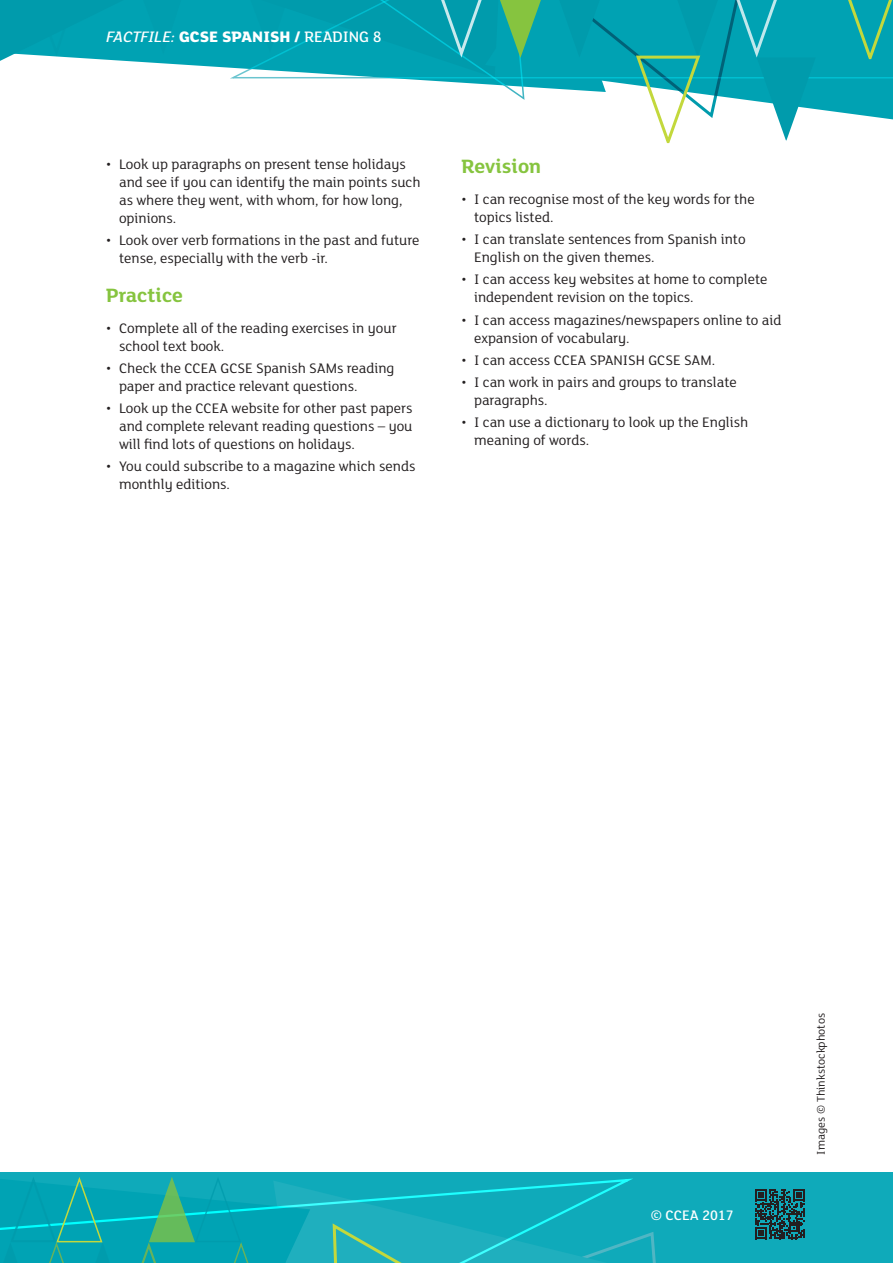
<style>
.page{position:relative;width:893px;height:1263px;background:#fff}
.page>*{position:absolute;margin:0;border:0;box-sizing:border-box;transform-origin:0 0}
.t1{font:700 21px "FS Lola";color:#86c43f}
.t2{font:800 16.5px "FS Lola";color:#fff}
.t3{font:15px/18px "FS Lola";color:#231f20}
.t4{font:500 15px "FS Lola";color:#fff}
.t5{font:12px "FS Lola";color:#231f20}
.s1{font-weight:500;font-style:italic}
.s2{font-weight:500}
</style>
<div class="page">
<div style="left:0;top:1172px;width:893px;height:91px;background:#0faaba"></div>
<div style="left:189px;top:0;width:36px;height:68px;background:#00a2b3"></div>
<svg style="left:0;top:0;width:189px;height:65px;background:#16a7b7"></svg>
<svg style="left:225px;top:0;width:668px;height:144px"></svg>
<svg style="left:0;top:1177px;width:805px;height:86px"></svg>
<p class="t2" style="left:200px;top:25px;width:102px">SE SPANISH /</p>
<p class="t2" style="left:107px;top:26px;width:276px"><span class="s1">FACTFILE:</span> GCE HISTORY OF A<span class="s2">READING 8</span></p>
<p class="t3" style="left:119px;top:154px;width:303px;text-indent:-13px">• Look up paragraphs on present tense holidays and see if you can identify the main points such as where they went, with whom, for how long, opinions.</p>
<p class="t3" style="left:119px;top:230px;width:302px;text-indent:-13px">• Look over verb formations in the past and future tense, especially with the verb -ir.</p>
<h2 class="t1" style="left:106px;top:281px;width:78px">Practice</h2>
<p class="t3" style="left:119px;top:318px;width:279px;text-indent:-13px">• Complete all of the reading exercises in your school text book.</p>
<p class="t3" style="left:119px;top:358px;width:277px;text-indent:-13px">• Check the CCEA GCSE Spanish SAMs reading paper and practice relevant questions.</p>
<p class="t3" style="left:119px;top:399px;width:295px;text-align:justify;text-indent:-13px">• Look up the CCEA website for other past papers and complete relevant reading questions – you will find lots of questions on holidays.</p>
<p class="t3" style="left:119px;top:457px;width:298px;text-indent:-13px">• You could subscribe to a magazine which sends monthly editions.</p>
<h2 class="t1" style="left:461px;top:152px;width:81px">Revision</h2>
<p class="t3" style="left:474px;top:189px;width:282px;text-indent:-13px">• I can recognise most of the key words for the topics listed.</p>
<p class="t3" style="left:474px;top:230px;width:273px;text-indent:-13px">• I can translate sentences from Spanish into<br>English on the given themes.</p>
<p class="t3" style="left:474px;top:270px;width:295px;text-indent:-13px">• I can access key websites at home to complete independent revision on the topics.</p>
<p class="t3" style="left:474px;top:310px;width:309px;text-indent:-13px">• I can access magazines/newspapers online to aid expansion of vocabulary.</p>
<p class="t3" style="left:461px;top:350px;width:255px">• I can access CCEA SPANISH GCSE SAM.</p>
<p class="t3" style="left:474px;top:373px;width:264px;text-indent:-13px">• I can work in pairs and groups to translate paragraphs.</p>
<p class="t3" style="left:474px;top:413px;width:276px;text-indent:-13px">• I can use a dictionary to look up the English meaning of words.</p>
<p class="t4" style="left:651px;top:1206px;width:84px">© CCEA 2017</p>
<p class="t5" style="left:813px;top:1154px;width:143px;rotate:-90deg">Images © Thinkstockphotos</p>
</div>
